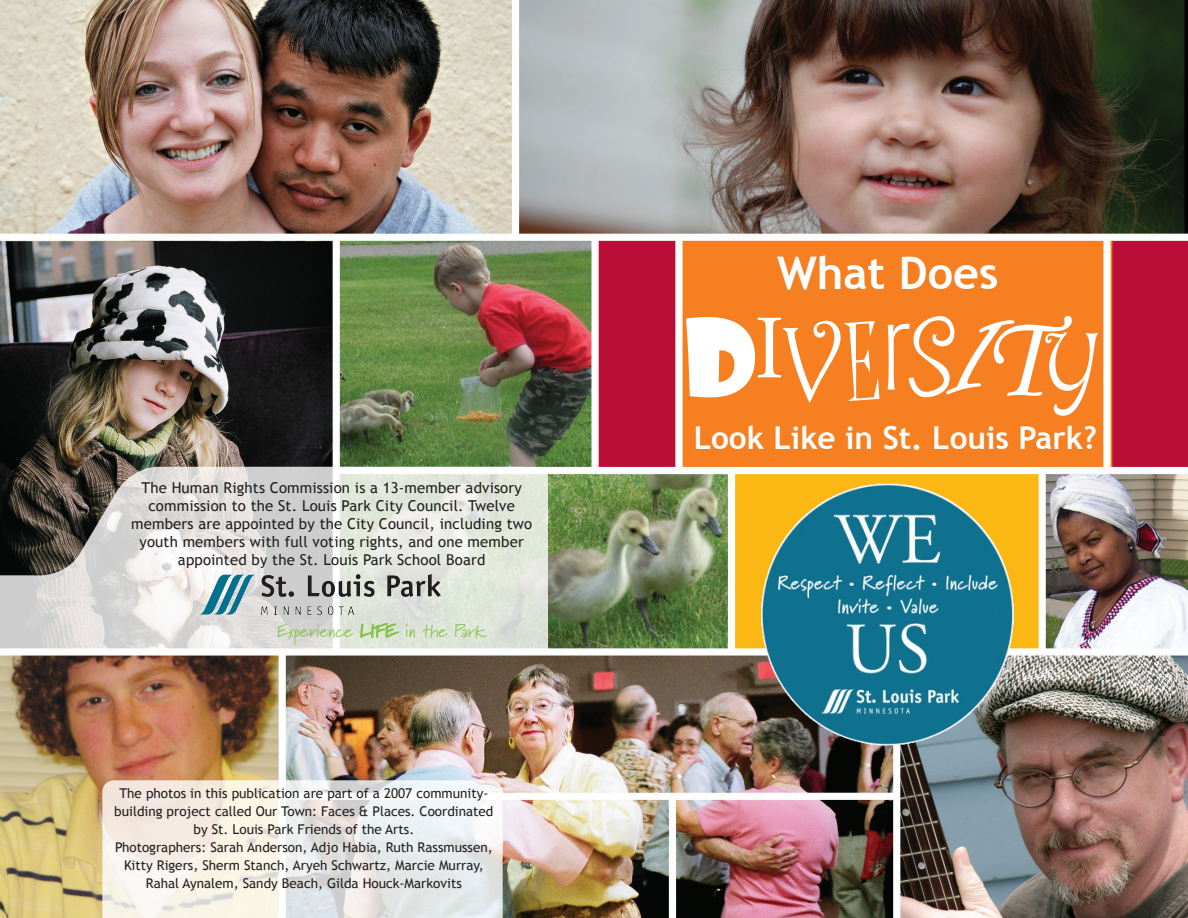
<style>
.page{position:relative;width:1188px;height:918px;background:#fff}
.page>*{position:absolute;margin:0;border:0;box-sizing:border-box;transform-origin:0 0}
.t1{font:120px "Informal Roman";color:#fff}
.t2{font:105px "Harrington";color:#fff}
.t3{font:103.5px "Showcard Gothic";color:#fff}
.t4{font:97.5px "Harrington";color:#fff}
.t5{font:90px "Adobe Garamond Pro";color:#fff}
.t6{font:90px "Pupcat";color:#fff}
.t7{font:90px "Sybil Green";color:#fff}
.t8{font:700 45px "Trebuchet MS";color:#fff}
.t9{font:700 31.5px "Trebuchet MS";color:#fff}
.t10{font:18px "Marydale";color:#83c447}
.t11{font:15px/18px "Trebuchet MS";letter-spacing:.01em;color:#231f20;text-align:center}
.t12{font:13.5px/18px "Trebuchet MS";color:#231f20;text-align:center}
.s1{font-family:"Monotype Corsiva"}
</style>
<div class="page">
<img style="left:0;top:0;width:1188px;height:918px">
<svg style="left:0;top:467px;width:525px;height:181px;background:#c8c8c3"></svg>
<svg style="left:525px;top:467px;width:23px;height:182px;background:#e1e7dc"></svg>
<svg style="left:102px;top:780px;width:401px;height:138px"></svg>
<img style="left:758px;top:482px;width:259px;height:266px">
<svg style="left:359px;top:646px;width:41px;height:31px"></svg>
<img style="left:199px;top:574px;width:251px;height:72px">
<div style="left:843px;top:321px;width:37px;height:80px;background:#f57f21"></div>
<p class="t11" style="left:131px;top:478px;width:403px">The Human Rights Commission is a 13-member advisory commission to the St. Louis Park City Council. Twelve members are appointed by the City Council, including two youth members with full voting rights, and one member appointed by the St. Louis Park School Board</p>
<p class="t10" style="left:277px;top:620px;width:210px">Experience LIFE in the Park</p>
<p class="t12" style="left:114px;top:785px;width:381px">The photos in this publication are part of a 2007 community&shy;building project called Our Town: Faces &amp; Places. Coordinated by St. Louis Park Friends of the Arts.</p>
<p class="t12" style="left:115px;top:839px;width:379px">Photographers: Sarah Anderson, Adjo Habia, Ruth Rassmussen,<br>Kitty Rigers, Sherm Stanch, Aryeh Schwartz, Marcie Murray,<br>Rahal Aynalem, Sandy Beach, Gilda Houck-Markovits</p>
<p class="t8" style="left:777px;top:245px;width:223px">What Does</p>
<p class="t1" style="left:952px;top:294px;width:94px">I<span class="s1">T</span></p>
<p class="t3" style="left:684px;top:289px;width:74px">D</p>
<p class="t5" style="left:754px;top:295px;width:32px">I</p>
<p class="t2" style="left:779px;top:300px;width:68px">V</p>
<p class="t6" style="left:885px;top:302px;width:27px">R</p>
<p class="t7" style="left:906px;top:310px;width:51px">S</p>
<p class="t4" style="left:1041px;top:308px;width:61px">Y</p>
<p class="t9" style="left:694px;top:418px;width:405px">Look Like in St. Louis Park?</p>
</div>
